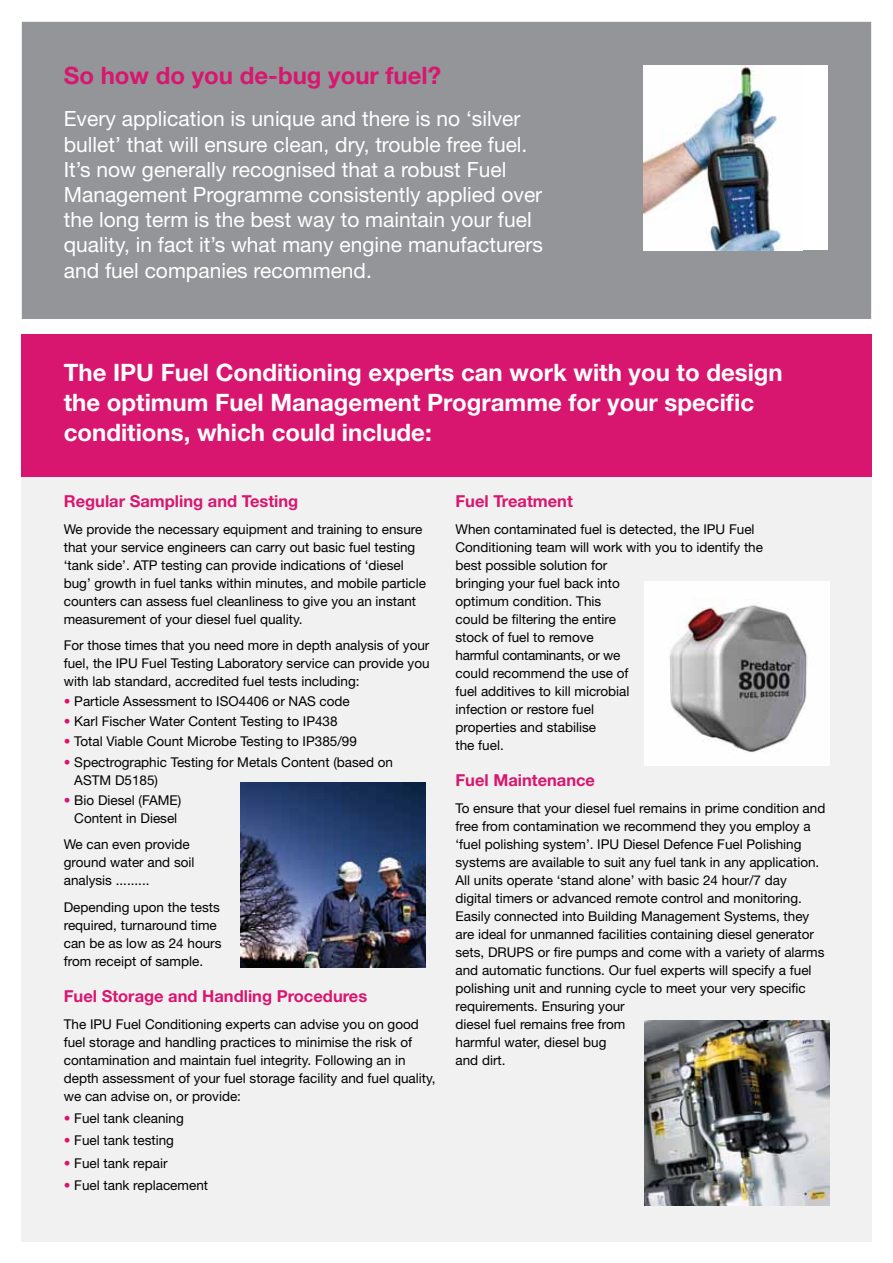
<style>
.page{position:relative;width:893px;height:1263px;background:#fff}
.page>*{position:absolute;margin:0;border:0;box-sizing:border-box;transform-origin:0 0}
.t1{font:700 24px/30px "Helvetica Neue";color:#fff}
.t2{font:700 24px "Helvetica Neue";color:#d9166f}
.t3{font:21px/25.2px "Helvetica Neue";color:#fff}
.t4{font:700 16.5px "Helvetica Neue";color:#d9166f}
.t5{font:13.5px/18px "Helvetica Neue";color:#000}
.s1{color:#d9166f}
</style>
<div class="page">
<div style="left:21px;top:412px;width:851px;height:830px;background:#f1f1f2"></div>
<div style="left:21px;top:21px;width:851px;height:299px;background:#939598;border:1px solid #fff"></div>
<div style="left:21px;top:334px;width:851px;height:142px;background:#d9166f"></div>
<img style="left:240px;top:782px;width:185px;height:185px">
<img style="left:644px;top:1020px;width:185px;height:185px">
<img style="left:644px;top:581px;width:185px;height:185px">
<div style="left:643px;top:65px;width:185px;height:185px;background:#fff"></div>
<img style="left:643px;top:65px;width:139px;height:185px">
<h1 class="t2" style="left:64px;top:61px;width:379px">So how do you de-bug your fuel?</h1>
<p class="t3" style="left:64px;top:106px;width:481px">Every application is unique and there is no ‘silver bullet’ that will ensure clean, dry, trouble free fuel.<br>It’s now generally recognised that a robust Fuel Management Programme consistently applied over the long term is the best way to maintain your fuel quality, in fact it’s what many engine manufacturers and fuel companies recommend.</p>
<h1 class="t1" style="left:64px;top:357px;width:721px">The IPU Fuel Conditioning experts can work with you to design the optimum Fuel Management Programme for your specific conditions, which could include:</h1>
<p class="t4" style="left:64px;top:491px;width:236px">Regular Sampling and Testing</p>
<p class="t5" style="left:64px;top:520px;width:364px">We provide the necessary equipment and training to ensure that your service engineers can carry out basic fuel testing ‘tank side’. ATP testing can provide indications of ‘diesel bug’ growth in fuel tanks within minutes, and mobile particle counters can assess fuel cleanliness to give you an instant measurement of your diesel fuel quality.</p>
<p class="t5" style="left:64px;top:636px;width:367px;text-align:justify">For those times that you need more in depth analysis of your fuel, the IPU Fuel Testing Laboratory service can provide you with lab standard, accredited fuel tests including:</p>
<p class="t5" style="left:64px;top:692px;width:288px"><span class="s1">•</span> Particle Assessment to ISO4406 or NAS code</p>
<p class="t5" style="left:64px;top:712px;width:275px"><span class="s1">•</span> Karl Fischer Water Content Testing to IP438</p>
<p class="t5" style="left:64px;top:732px;width:295px"><span class="s1">•</span> Total Viable Count Microbe Testing to IP385/99</p>
<p class="t5" style="left:74px;top:752px;width:320px;text-indent:-11px"><span class="s1">•</span> Spectrographic Testing for Metals Content (based on<br>ASTM D5185)</p>
<p class="t5" style="left:64px;top:791px;width:119px;text-align:center"><span class="s1">•</span> Bio Diesel (FAME)<br>Content in Diesel</p>
<p class="t5" style="left:64px;top:835px;width:132px">We can even provide ground water and soil analysis .........</p>
<p class="t5" style="left:64px;top:898px;width:159px">Depending upon the tests required, turnaround time can be as low as 24 hours from receipt of sample.</p>
<p class="t4" style="left:64px;top:986px;width:305px">Fuel Storage and Handling Procedures</p>
<p class="t5" style="left:64px;top:1015px;width:373px">The IPU Fuel Conditioning experts can advise you on good fuel storage and handling practices to minimise the risk of contamination and maintain fuel integrity. Following an in depth assessment of your fuel storage facility and fuel quality, we can advise on, or provide:</p>
<p class="t5" style="left:64px;top:1109px;width:122px"><span class="s1">•</span> Fuel tank cleaning</p>
<p class="t5" style="left:64px;top:1131px;width:112px"><span class="s1">•</span> Fuel tank testing</p>
<p class="t5" style="left:64px;top:1153px;width:105px"><span class="s1">•</span> Fuel tank repair</p>
<p class="t5" style="left:64px;top:1176px;width:146px"><span class="s1">•</span> Fuel tank replacement</p>
<p class="t4" style="left:455px;top:491px;width:119px">Fuel Treatment</p>
<p class="t5" style="left:455px;top:520px;width:309px">When contaminated fuel is detected, the IPU Fuel<br>Conditioning team will work with you to identify the best possible solution for<br>bringing your fuel back into<br>optimum condition. This<br>could be filtering the entire<br>stock of fuel to remove<br>harmful contaminants, or we<br>could recommend the use of<br>fuel additives to kill microbial<br>infection or restore fuel<br>properties and stabilise<br>the fuel.</p>
<p class="t4" style="left:455px;top:770px;width:141px">Fuel Maintenance</p>
<p class="t5" style="left:455px;top:799px;width:371px">To ensure that your diesel fuel remains in prime condition and free from contamination we recommend they you employ a ‘fuel polishing system’. IPU Diesel Defence Fuel Polishing systems are available to suit any fuel tank in any application.<br>All units operate ‘stand alone’ with basic 24 hour/7 day digital timers or advanced remote control and monitoring.<br>Easily connected into Building Management Systems, they are ideal for unmanned facilities containing diesel generator sets, DRUPS or fire pumps and come with a variety of alarms and automatic functions. Our fuel experts will specify a fuel polishing unit and running cycle to meet your very specific requirements. Ensuring your<br>diesel fuel remains free from<br>harmful water, diesel bug<br>and dirt.</p>
</div>
